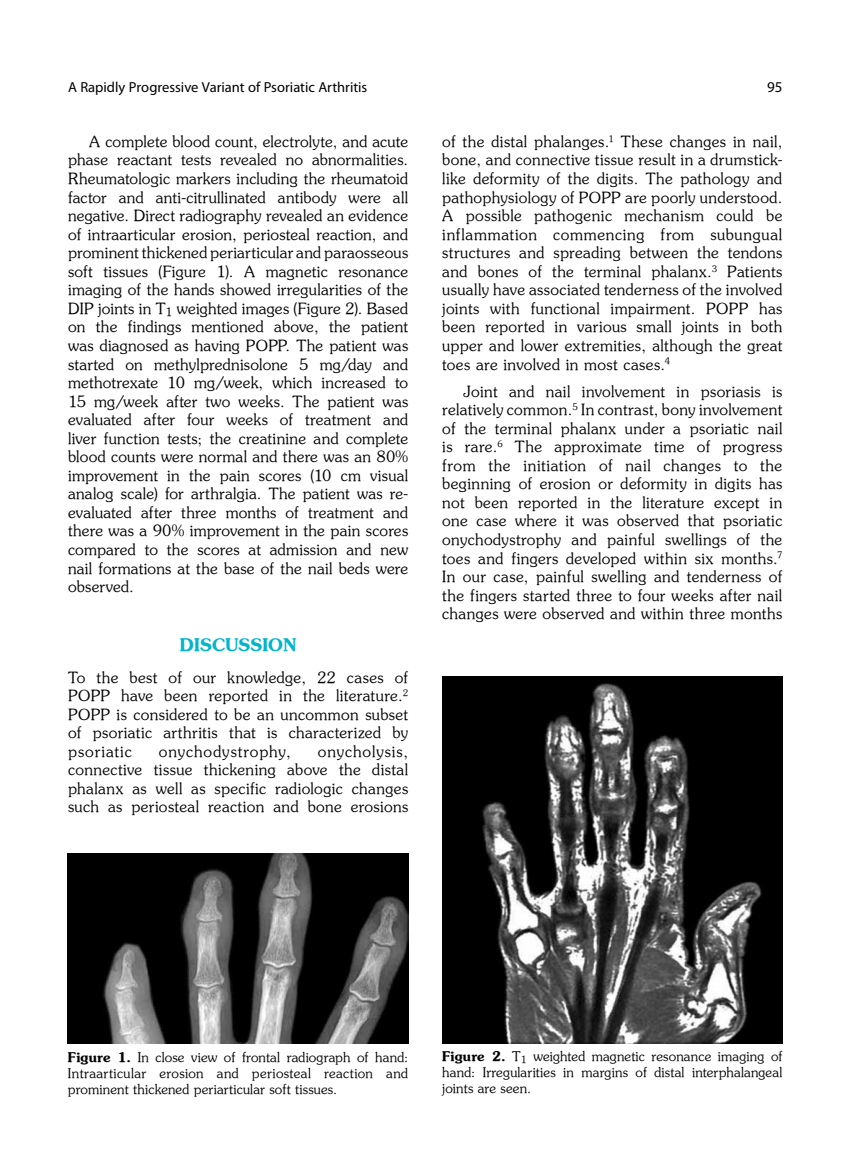
<style>
.page{position:relative;width:859px;height:1170px;background:#fff}
.page>*{position:absolute;margin:0;border:0;box-sizing:border-box;transform-origin:0 0}
.t1{font:17.4px "Souvenir Turk B";letter-spacing:.005em;color:#00b5cc}
.t2{font:15.45px/18.6px "Souvenir Turk";letter-spacing:.025em;color:#000;text-align:justify}
.t3{font:15.45px "Souvenir Turk";letter-spacing:.055em;color:#000}
.t4{font:15px "Myriad Pro";color:#000}
.t5{font:14.55px "Myriad Pro";color:#000}
.t6{font:13.35px/16px "Souvenir Turk";letter-spacing:.015em;color:#000;text-align:justify}
.s1{font-family:"Souvenir Turk B"}
</style>
<div class="page">
<img style="left:68px;top:853px;width:340px;height:190px">
<img style="left:442px;top:676px;width:340px;height:367px">
<p class="t5" style="left:68px;top:78px;width:301px">A Rapidly Progressive Variant of Psoriatic Arthritis</p>
<p class="t4" style="left:767px;top:78px;width:17px">95</p>
<p class="t2" style="left:68px;top:132px;width:342px;text-indent:21px">A complete blood count, electrolyte, and acute phase reactant tests revealed no abnormalities.<br>Rheumatologic markers including the rheumatoid factor and anti-citrullinated antibody were all negative. Direct radiography revealed an evidence of intraarticular erosion, periosteal reaction, and prominent thickened periarticular and paraosseous soft tissues (Figure 1). A magnetic resonance imaging of the hands showed irregularities of the DIP joints in T<sub>1</sub> weighted images (Figure 2). Based on the findings mentioned above, the patient was diagnosed as having POPP. The patient was started on methylprednisolone 5 mg/day and methotrexate 10 mg/week, which increased to 15 mg/week after two weeks. The patient was evaluated after four weeks of treatment and liver function tests; the creatinine and complete blood counts were normal and there was an 80% improvement in the pain scores (10 cm visual analog scale) for arthralgia. The patient was re‐ evaluated after three months of treatment and there was a 90% improvement in the pain scores compared to the scores at admission and new nail formations at the base of the nail beds were observed.</p>
<p class="t1" style="left:180px;top:633px;width:118px">DISCUSSION</p>
<p class="t2" style="left:68px;top:667px;width:342px">To the best of our knowledge, 22 cases of POPP have been reported in the literature.<sup>2<br></sup>POPP is considered to be an uncommon subset of psoriatic arthritis that is characterized by psoriatic</p>
<p class="t2" style="left:68px;top:741px;width:342px;text-indent:250px">onycholysis, connective tissue thickening above the distal phalanx as well as specific radiologic changes such as periosteal reaction and bone erosions</p>
<p class="t3" style="left:159px;top:741px;width:133px">onychodystrophy,</p>
<p class="t2" style="left:442px;top:132px;width:342px">of the distal phalanges.<sup>1</sup> These changes in nail, bone, and connective tissue result in a drumstick&shy;like deformity of the digits. The pathology and pathophysiology of POPP are poorly understood.<br>A possible pathogenic mechanism could be inflammation commencing from subungual structures and spreading between the tendons and bones of the terminal phalanx.<sup>3</sup> Patients usually have associated tenderness of the involved joints with functional impairment. POPP has been reported in various small joints in both upper and lower extremities, although the great toes are involved in most cases.<sup>4</sup></p>
<p class="t2" style="left:442px;top:381px;width:342px;text-indent:21px">Joint and nail involvement in psoriasis is relatively common.<sup>5</sup> In contrast, bony involvement of the terminal phalanx under a psoriatic nail is rare.<sup>6</sup> The approximate time of progress from the initiation of nail changes to the beginning of erosion or deformity in digits has not been reported in the literature except in one case where it was observed that psoriatic onychodystrophy and painful swellings of the toes and fingers developed within six months.<sup>7<br></sup>In our case, painful swelling and tenderness of the fingers started three to four weeks after nail changes were observed and within three months</p>
<p class="t6" style="left:68px;top:1048px;width:342px"><span class="s1">Figure 1.</span> In close view of frontal radiograph of hand:<br>Intraarticular erosion and periosteal reaction and prominent thickened periarticular soft tissues.</p>
<p class="t6" style="left:442px;top:1047px;width:342px"><span class="s1">Figure 2.</span> T<sub>1</sub> weighted magnetic resonance imaging of hand: Irregularities in margins of distal interphalangeal joints are seen.</p>
</div>
